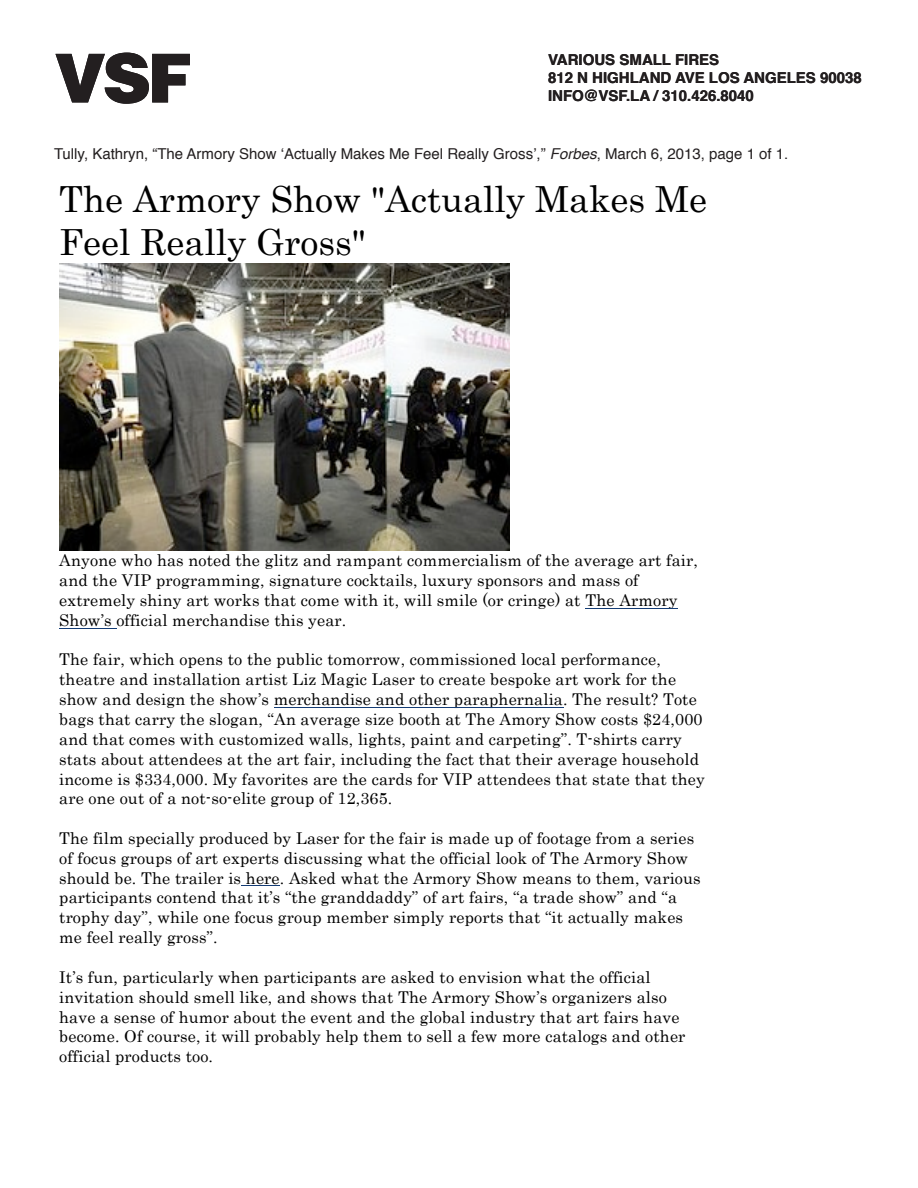
<style>
.page{position:relative;width:918px;height:1188px;background:#fff}
.page>*{position:absolute;margin:0;border:0;box-sizing:border-box;transform-origin:0 0}
.t1{font:900 67.5px "Helvetica LT Std";color:#231f20}
.t2{font:36px/43.2px "Century";color:#000}
.t3{font:16.2px/19.8px "Century";letter-spacing:.01em;color:#000}
.t4{font:15px "Helvetica";color:#231f20}
.t5{font:700 15px "Helvetica";color:#231f20}
.s1{font-style:italic}
</style>
<div class="page">
<img style="left:59px;top:264px;width:450px;height:286px">
<hr style="left:586px;top:608px;width:92px;height:1px;background:#143c75">
<hr style="left:59px;top:628px;width:57px;height:1px;background:#143c75">
<hr style="left:274px;top:707px;width:289px;height:1px;background:#143c75">
<hr style="left:241px;top:885px;width:39px;height:1px;background:#143c75">
<p class="t1" style="left:54px;top:34px;width:140px">VSF</p>
<p class="t5" style="left:548px;top:48px;width:173px">VARIOUS SMALL FIRES</p>
<p class="t5" style="left:548px;top:66px;width:315px">812 N HIGHLAND AVE LOS ANGELES 90038</p>
<p class="t5" style="left:548px;top:84px;width:207px">INFO@VSF.LA / 310.426.8040</p>
<p class="t3" style="left:59px;top:138px;width:115px">March 6, 2013.</p>
<p class="t2" style="left:59px;top:179px;width:650px">The Armory Show "Actually Makes Me<br>Feel Really Gross"</p>
<p class="t4" style="left:54px;top:142px;width:736px">Tully, Kathryn, “The Armory Show ‘Actually Makes Me Feel Really Gross’,” <span class="s1">Forbes</span>, March 6, 2013, page 1 of 1.</p>
<p class="t3" style="left:59px;top:551px;width:640px">Anyone who has noted the glitz and rampant commercialism of the average art fair, and the VIP programming, signature cocktails, luxury sponsors and mass of extremely shiny art works that come with it, will smile (or cringe) at The Armory Show’s official merchandise this year.</p>
<p class="t3" style="left:59px;top:650px;width:647px">The fair, which opens to the public tomorrow, commissioned local performance, theatre and installation artist Liz Magic Laser to create bespoke art work for the show and design the show’s merchandise and other paraphernalia. The result? Tote bags that carry the slogan, “An average size booth at The Amory Show costs $24,000 and that comes with customized walls, lights, paint and carpeting”. T-shirts carry stats about attendees at the art fair, including the fact that their average household income is $334,000. My favorites are the cards for VIP attendees that state that they are one out of a not-so-elite group of 12,365.</p>
<p class="t3" style="left:59px;top:829px;width:643px">The film specially produced by Laser for the fair is made up of footage from a series of focus groups of art experts discussing what the official look of The Armory Show should be. The trailer is here. Asked what the Armory Show means to them, various participants contend that it’s “the granddaddy” of art fairs, “a trade show” and “a trophy day”, while one focus group member simply reports that “it actually makes me feel really gross”.</p>
<p class="t3" style="left:59px;top:968px;width:628px">It’s fun, particularly when participants are asked to envision what the official invitation should smell like, and shows that The Armory Show’s organizers also have a sense of humor about the event and the global industry that art fairs have become. Of course, it will probably help them to sell a few more catalogs and other official products too.</p>
</div>
